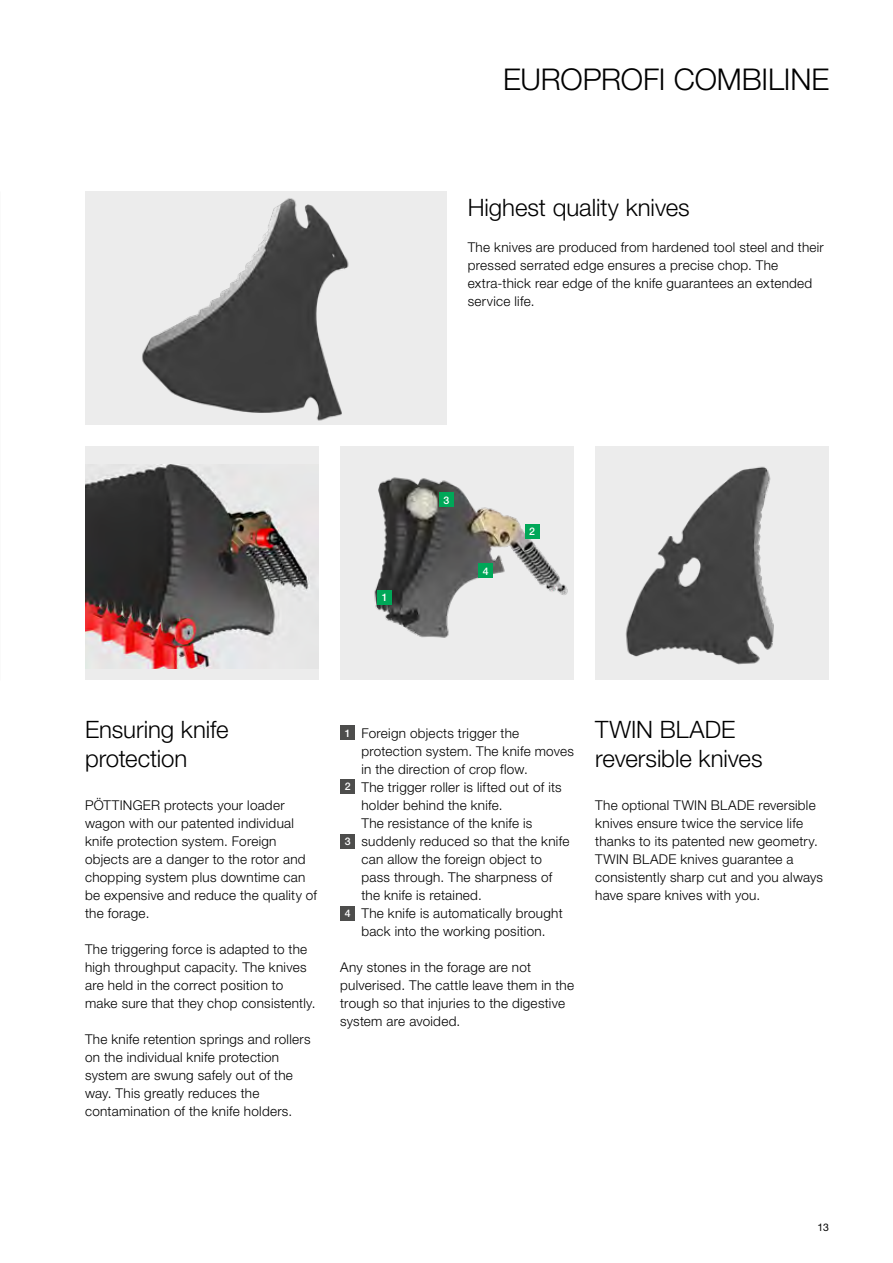
<style>
.page{position:relative;width:893px;height:1263px;background:#fff}
.page>*{position:absolute;margin:0;border:0;box-sizing:border-box;transform-origin:0 0}
.t1{font:300 30px "Helvetica Neue LTW1 G";letter-spacing:-.005em;color:#000}
.t2{font:300 24px/28.8px "Helvetica Neue LTW1 G";letter-spacing:-.005em;color:#000}
.t3{font:300 13.5px/18px "Helvetica Neue LTW1 G";letter-spacing:.02em;color:#000}
.t4{font:500 10.5px "Helvetica Neue LTW1 G";color:#fff}
.t5{font:10.5px "Helvetica Neue LTW1 G";color:#000}
</style>
<div class="page">
<img style="left:85px;top:191px;width:361px;height:234px">
<div style="left:85px;top:446px;width:234px;height:234px;background:#ececec"></div>
<img style="left:85px;top:465px;width:230px;height:204px">
<div style="left:595px;top:446px;width:234px;height:234px;background:#ececec"></div>
<img style="left:625px;top:466px;width:149px;height:199px">
<img style="left:340px;top:446px;width:234px;height:234px">
<div style="left:525px;top:524px;width:15px;height:15px;background:#00a758"></div>
<div style="left:439px;top:492px;width:15px;height:15px;background:#00a758"></div>
<div style="left:478px;top:563px;width:15px;height:15px;background:#00a758"></div>
<div style="left:377px;top:590px;width:15px;height:15px;background:#00a758"></div>
<div style="left:340px;top:725px;width:15px;height:15px;background:#4d4d4c"></div>
<div style="left:340px;top:779px;width:15px;height:15px;background:#4d4d4c"></div>
<div style="left:340px;top:834px;width:15px;height:15px;background:#4d4d4c"></div>
<div style="left:340px;top:905px;width:15px;height:15px;background:#4d4d4c"></div>
<h1 class="t1" style="left:503px;top:61px;width:328px">EUROPROFI COMBILINE</h1>
<h2 class="t2" style="left:468px;top:193px;width:224px">Highest quality knives</h2>
<p class="t3" style="left:468px;top:238px;width:358px">The knives are produced from hardened tool steel and their pressed serrated edge ensures a precise chop. The extra-thick rear edge of the knife guarantees an extended service life.</p>
<p class="t4" style="left:382px;top:591px;width:7px">1</p>
<p class="t4" style="left:444px;top:494px;width:7px">3</p>
<p class="t4" style="left:483px;top:565px;width:7px">4</p>
<p class="t4" style="left:529px;top:525px;width:7px">2</p>
<h2 class="t2" style="left:85px;top:715px;width:145px">Ensuring knife protection</h2>
<p class="t3" style="left:85px;top:796px;width:234px">PÖTTINGER protects your loader wagon with our patented individual knife protection system. Foreign objects are a danger to the rotor and chopping system plus downtime can be expensive and reduce the quality of the forage.</p>
<p class="t3" style="left:85px;top:940px;width:232px">The triggering force is adapted to the high throughput capacity. The knives are held in the correct position to make sure that they chop consistently.</p>
<p class="t3" style="left:85px;top:1030px;width:227px">The knife retention springs and rollers on the individual knife protection system are swung safely out of the way. This greatly reduces the contamination of the knife holders.</p>
<p class="t3" style="left:361px;top:724px;width:214px;text-indent:-21px">■ Foreign objects trigger the protection system. The knife moves in the direction of crop flow.<br>The trigger roller is lifted out of its holder behind the knife.<br>The resistance of the knife is suddenly reduced so that the knife can allow the foreign object to pass through. The sharpness of the knife is retained.<br>The knife is automatically brought back into the working position.</p>
<p class="t3" style="left:340px;top:958px;width:235px">Any stones in the forage are not pulverised. The cattle leave them in the trough so that injuries to the digestive system are avoided.</p>
<p class="t4" style="left:345px;top:726px;width:7px">1</p>
<p class="t4" style="left:345px;top:780px;width:7px">2</p>
<p class="t4" style="left:345px;top:835px;width:7px">3</p>
<p class="t4" style="left:345px;top:907px;width:7px">4</p>
<h2 class="t2" style="left:595px;top:715px;width:169px">TWIN BLADE reversible knives</h2>
<p class="t3" style="left:595px;top:796px;width:229px">The optional TWIN BLADE reversible knives ensure twice the service life thanks to its patented new geometry.<br>TWIN BLADE knives guarantee a consistently sharp cut and you always have spare knives with you.</p>
<p class="t5" style="left:818px;top:1220px;width:13px">13</p>
</div>
